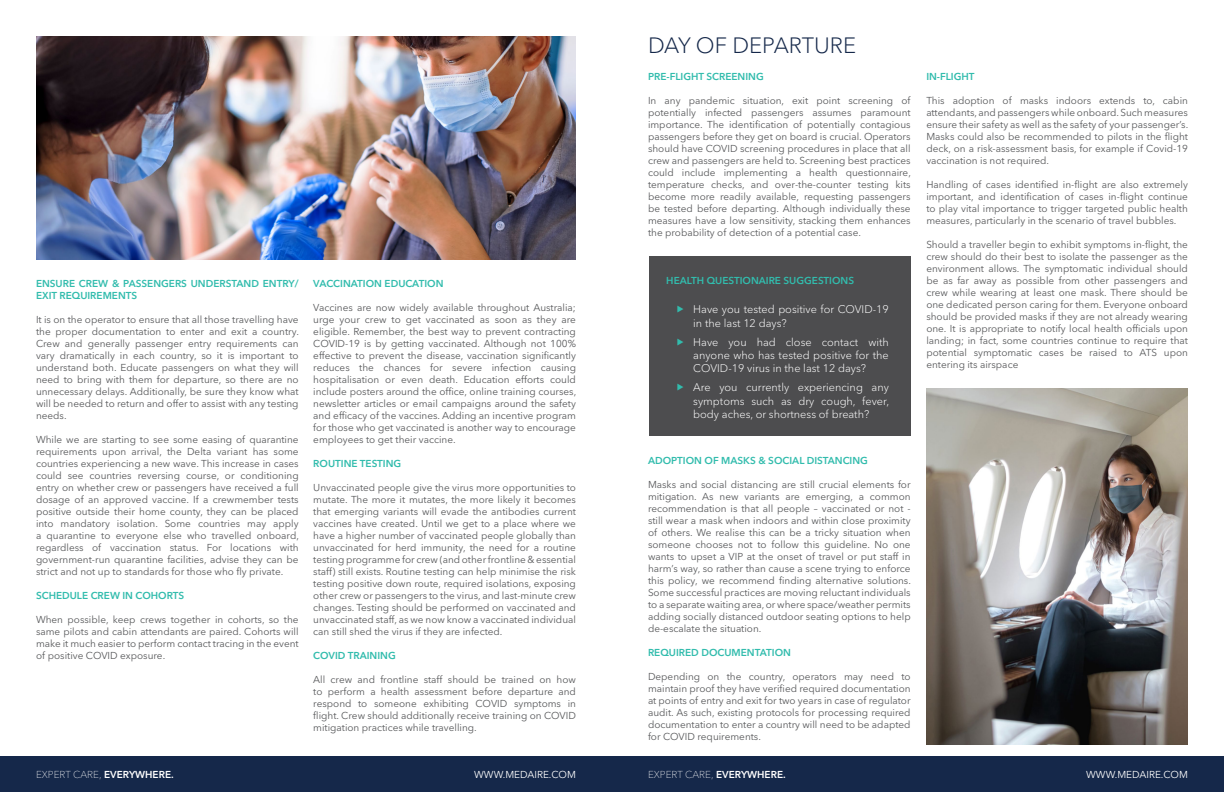
<style>
.page{position:relative;width:1224px;height:792px;background:#fff}
.page>*{position:absolute;margin:0;border:0;box-sizing:border-box;transform-origin:0 0}
.t1{font:300 22px "Avenir Next LT Pro";color:#15284a}
.t2{font:300 11px/13.2px "Avenir Next LT Pro";color:#fff;text-align:justify}
.t3{font:10px/12px "Avenir Next LT Pro";color:#58595b;text-align:justify}
.t4{font:600 10px/12px "Avenir Next LT Pro";color:#32bcad}
.t5{font:100 10px "Avenir Next LT Pro";color:#fff}
.t6{font:10px "Avenir Next LT Pro";color:#fff}
.s1{font-weight:600}
</style>
<div class="page">
<div style="left:649px;top:256px;width:262px;height:180px;background:#4d4d4f"></div>
<div style="left:588px;top:756px;width:636px;height:36px;background:#15284a"></div>
<div style="left:0;top:756px;width:617px;height:36px;background:#15284a"></div>
<img style="left:36px;top:36px;width:540px;height:223px">
<img style="left:926px;top:389px;width:262px;height:355px">
<p class="t4" style="left:36px;top:277px;width:264px">ENSURE CREW &amp; PASSENGERS UNDERSTAND ENTRY/<br>EXIT REQUIREMENTS</p>
<p class="t3" style="left:36px;top:313px;width:264px">It is on the operator to ensure that all those travelling have the proper documentation to enter and exit a country.<br>Crew and generally passenger entry requirements can vary dramatically in each country, so it is important to understand both. Educate passengers on what they will need to bring with them for departure, so there are no unnecessary delays. Additionally, be sure they know what will be needed to return and offer to assist with any testing needs.</p>
<p class="t3" style="left:36px;top:433px;width:265px">While we are starting to see some easing of quarantine requirements upon arrival, the Delta variant has some countries experiencing a new wave. This increase in cases could see countries reversing course, or conditioning entry on whether crew or passengers have received a full dosage of an approved vaccine. If a crewmember tests positive outside their home county, they can be placed into mandatory isolation. Some countries may apply a quarantine to everyone else who travelled onboard, regardless of vaccination status. For locations with government-run quarantine facilities, advise they can be strict and not up to standards for those who fly private.</p>
<p class="t4" style="left:36px;top:589px;width:150px">SCHEDULE CREW IN COHORTS</p>
<p class="t3" style="left:36px;top:613px;width:264px">When possible, keep crews together in cohorts, so the same pilots and cabin attendants are paired. Cohorts will make it much easier to perform contact tracing in the event of positive COVID exposure.</p>
<p class="t4" style="left:313px;top:277px;width:132px">VACCINATION EDUCATION</p>
<p class="t3" style="left:313px;top:301px;width:264px">Vaccines are now widely available throughout Australia; urge your crew to get vaccinated as soon as they are eligible. Remember, the best way to prevent contracting COVID-19 is by getting vaccinated. Although not 100% effective to prevent the disease, vaccination significantly reduces the chances for severe infection causing hospitalisation or even death. Education efforts could include posters around the office, online training courses, newsletter articles or email campaigns around the safety and efficacy of the vaccines. Adding an incentive program for those who get vaccinated is another way to encourage employees to get their vaccine.</p>
<p class="t4" style="left:313px;top:457px;width:89px">ROUTINE TESTING</p>
<p class="t3" style="left:313px;top:481px;width:264px">Unvaccinated people give the virus more opportunities to mutate. The more it mutates, the more likely it becomes that emerging variants will evade the antibodies current vaccines have created. Until we get to a place where we have a higher number of vaccinated people globally than unvaccinated for herd immunity, the need for a routine testing programme for crew (and other frontline &amp; essential staff) still exists. Routine testing can help minimise the risk testing positive down route, required isolations, exposing other crew or passengers to the virus, and last-minute crew changes. Testing should be performed on vaccinated and unvaccinated staff, as we now know a vaccinated individual can still shed the virus if they are infected.</p>
<p class="t4" style="left:313px;top:649px;width:84px">COVID TRAINING</p>
<p class="t3" style="left:313px;top:673px;width:264px">All crew and frontline staff should be trained on how to perform a health assessment before departure and respond to someone exhibiting COVID symptoms in flight. Crew should additionally receive training on COVID mitigation practices while travelling.</p>
<h1 class="t1" style="left:648px;top:32px;width:210px">DAY OF DEPARTURE</h1>
<p class="t4" style="left:648px;top:71px;width:117px">PRE-FLIGHT SCREENING</p>
<p class="t3" style="left:648px;top:95px;width:264px">In any pandemic situation, exit point screening of potentially infected passengers assumes paramount importance. The identification of potentially contagious passengers before they get on board is crucial. Operators should have COVID screening procedures in place that all crew and passengers are held to. Screening best practices could include implementing a health questionnaire, temperature checks, and over-the-counter testing kits become more readily available, requesting passengers be tested before departing. Although individually these measures have a low sensitivity, stacking them enhances the probability of detection of a potential case.</p>
<p class="t4" style="left:666px;top:274px;width:189px">HEALTH QUESTIONAIRE SUGGESTIONS</p>
<p class="t2" style="left:693px;top:303px;width:197px">Have you tested positive for COVID-19 in the last 12 days?</p>
<p class="t2" style="left:693px;top:335px;width:197px">Have you had close contact with anyone who has tested positive for the COVID-19 virus in the last 12 days?</p>
<p class="t2" style="left:693px;top:381px;width:197px">Are you currently experiencing any symptoms such as dry cough, fever, body aches, or shortness of breath?</p>
<p class="t4" style="left:648px;top:454px;width:222px">ADOPTION OF MASKS &amp; SOCIAL DISTANCING</p>
<p class="t3" style="left:648px;top:478px;width:264px">Masks and social distancing are still crucial elements for mitigation. As new variants are emerging, a common recommendation is that all people – vaccinated or not - still wear a mask when indoors and within close proximity of others. We realise this can be a tricky situation when someone chooses not to follow this guideline. No one wants to upset a VIP at the onset of travel or put staff in harm’s way, so rather than cause a scene trying to enforce this policy, we recommend finding alternative solutions.<br>Some successful practices are moving reluctant individuals to a separate waiting area, or where space/weather permits adding socially distanced outdoor seating options to help de-escalate the situation.</p>
<p class="t4" style="left:648px;top:646px;width:145px">REQUIRED DOCUMENTATION</p>
<p class="t3" style="left:648px;top:670px;width:264px">Depending on the country, operators may need to maintain proof they have verified required documentation at points of entry and exit for two years in case of regulator audit. As such, existing protocols for processing required documentation to enter a country will need to be adapted for COVID requirements.</p>
<p class="t4" style="left:926px;top:71px;width:50px">IN-FLIGHT</p>
<p class="t3" style="left:926px;top:95px;width:263px">This adoption of masks indoors extends to, cabin attendants, and passengers while onboard. Such measures ensure their safety as well as the safety of your passenger’s.<br>Masks could also be recommended to pilots in the flight deck, on a risk-assessment basis, for example if Covid-19 vaccination is not required.</p>
<p class="t3" style="left:926px;top:179px;width:263px">Handling of cases identified in-flight are also extremely important, and identification of cases in-flight continue to play vital importance to trigger targeted public health measures, particularly in the scenario of travel bubbles.</p>
<p class="t3" style="left:926px;top:239px;width:263px">Should a traveller begin to exhibit symptoms in-flight, the crew should do their best to isolate the passenger as the environment allows. The symptomatic individual should be as far away as possible from other passengers and crew while wearing at least one mask. There should be one dedicated person caring for them. Everyone onboard should be provided masks if they are not already wearing one. It is appropriate to notify local health officials upon landing; in fact, some countries continue to require that potential symptomatic cases be raised to ATS upon entering its airspace</p>
<p class="t5" style="left:36px;top:768px;width:139px">EXPERT CARE, <span class="s1">EVERYWHERE.</span></p>
<p class="t6" style="left:474px;top:768px;width:103px">WWW.MEDAIRE.COM</p>
<p class="t5" style="left:648px;top:768px;width:139px">EXPERT CARE, <span class="s1">EVERYWHERE.</span></p>
<p class="t6" style="left:1086px;top:768px;width:103px">WWW.MEDAIRE.COM</p>
</div>
